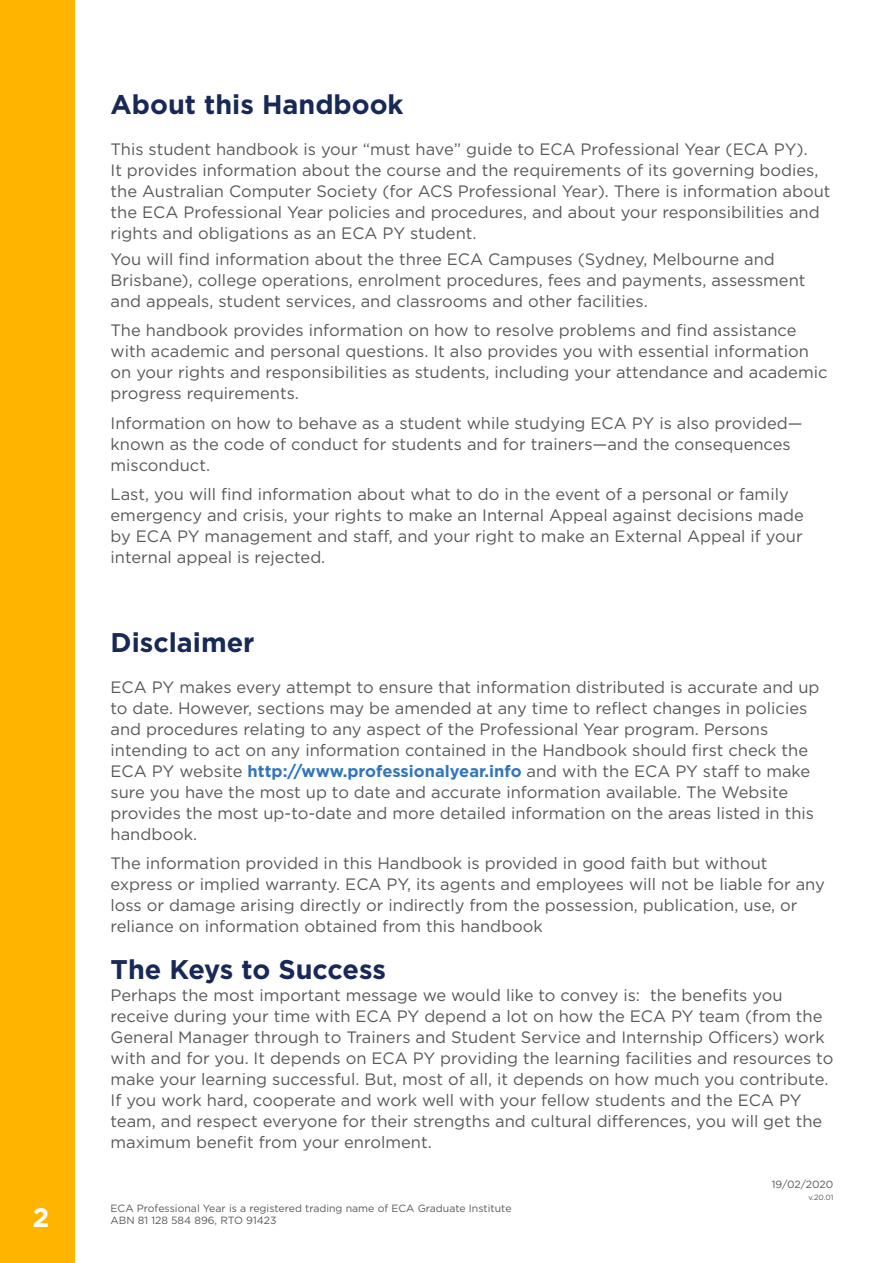
<style>
.page{position:relative;width:893px;height:1263px;background:#fff}
.page>*{position:absolute;margin:0;border:0;box-sizing:border-box;transform-origin:0 0}
.t1{font:700 27px "Gotham";color:#182958}
.t2{font:700 27px "Gotham";color:#fff}
.t3{font:16.5px/21px "Gotham";color:#58595b}
.t4{font:10.5px/12px "Gotham";color:#58595b}
.t5{font:7.5px "Gotham";color:#58595b}
.s1{font-weight:700;color:#3376b8}
</style>
<div class="page">
<div style="left:0;top:0;width:74px;height:1263px;background:#ffb500"></div>
<h1 class="t2" style="left:32px;top:1202px;width:18px">2</h1>
<h1 class="t1" style="left:111px;top:89px;width:295px">About this Handbook</h1>
<p class="t3" style="left:111px;top:139px;width:721px">This student handbook is your “must have” guide to ECA Professional Year (ECA PY).<br>It provides information about the course and the requirements of its governing bodies, the Australian Computer Society (for ACS Professional Year). There is information about the ECA Professional Year policies and procedures, and about your responsibilities and rights and obligations as an ECA PY student.</p>
<p class="t3" style="left:111px;top:248px;width:696px">You will find information about the three ECA Campuses (Sydney, Melbourne and<br>Brisbane), college operations, enrolment procedures, fees and payments, assessment and appeals, student services, and classrooms and other facilities.</p>
<p class="t3" style="left:111px;top:319px;width:718px">The handbook provides information on how to resolve problems and find assistance with academic and personal questions. It also provides you with essential information on your rights and responsibilities as students, including your attendance and academic progress requirements.</p>
<p class="t3" style="left:111px;top:412px;width:693px">Information on how to behave as a student while studying ECA PY is also provided— known as the code of conduct for students and for trainers—and the consequences misconduct.</p>
<p class="t3" style="left:111px;top:483px;width:695px">Last, you will find information about what to do in the event of a personal or family emergency and crisis, your rights to make an Internal Appeal against decisions made by ECA PY management and staff, and your right to make an External Appeal if your internal appeal is rejected.</p>
<h1 class="t1" style="left:111px;top:627px;width:146px">Disclaimer</h1>
<p class="t3" style="left:111px;top:676px;width:710px">ECA PY makes every attempt to ensure that information distributed is accurate and up to date. However, sections may be amended at any time to reflect changes in policies and procedures relating to any aspect of the Professional Year program. Persons intending to act on any information contained in the Handbook should first check the ECA PY website <span class="s1">http://www.professionalyear.info</span> and with the ECA PY staff to make sure you have the most up to date and accurate information available. The Website provides the most up-to-date and more detailed information on the areas listed in this handbook.</p>
<p class="t3" style="left:111px;top:853px;width:716px">The information provided in this Handbook is provided in good faith but without express or implied warranty. ECA PY, its agents and employees will not be liable for any loss or damage arising directly or indirectly from the possession, publication, use, or reliance on information obtained from this handbook</p>
<h1 class="t1" style="left:111px;top:953px;width:277px">The Keys to Success</h1>
<p class="t3" style="left:111px;top:984px;width:724px">Perhaps the most important message we would like to convey is: the benefits you receive during your time with ECA PY depend a lot on how the ECA PY team (from the General Manager through to Trainers and Student Service and Internship Officers) work with and for you. It depends on ECA PY providing the learning facilities and resources to make your learning successful. But, most of all, it depends on how much you contribute.<br>If you work hard, cooperate and work well with your fellow students and the ECA PY team, and respect everyone for their strengths and cultural differences, you will get the maximum benefit from your enrolment.</p>
<p class="t4" style="left:111px;top:1202px;width:402px">ECA Professional Year is a registered trading name of ECA Graduate Institute<br>ABN 81 128 584 896, RTO 91423</p>
<p class="t4" style="left:772px;top:1178px;width:63px">19/02/2020</p>
<p class="t5" style="left:808px;top:1192px;width:27px">v.20.01</p>
</div>
